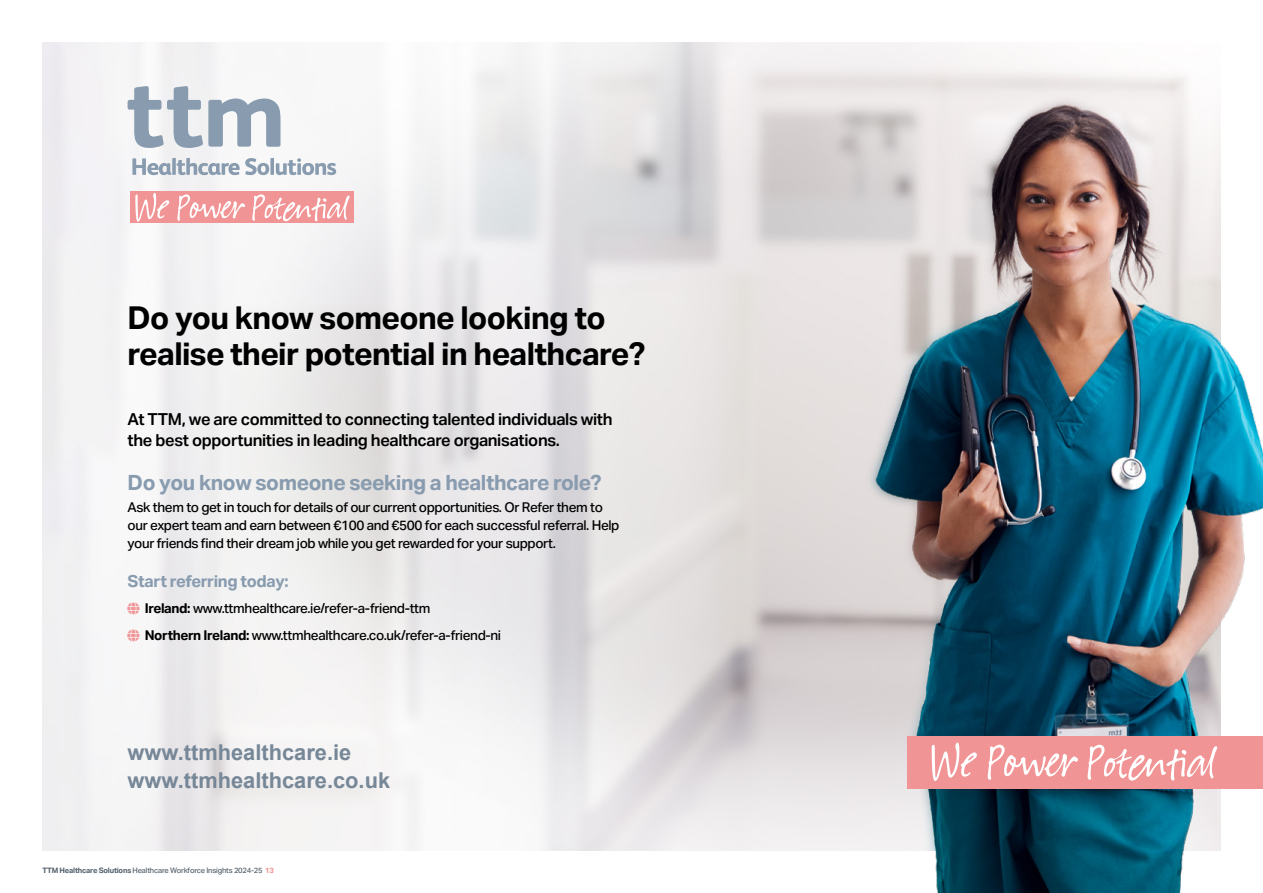
<style>
.page{position:relative;width:1263px;height:893px;background:#fff}
.page>*{position:absolute;margin:0;border:0;box-sizing:border-box;transform-origin:0 0}
.t1{font:700 31.5px/36px "Aktiv Grotesk";letter-spacing:-.02em;color:#000}
.t2{font:700 21.9px/28.7px "Arial";color:#768798}
.t3{font:700 21px "Aktiv Grotesk";letter-spacing:-.02em;color:#889baf}
.t4{font:600 16.5px/21px "Aktiv Grotesk";letter-spacing:-.02em;color:#000}
.t5{font:700 16.5px "Aktiv Grotesk";letter-spacing:-.02em;color:#889baf}
.t6{font:500 13.5px/18px "Aktiv Grotesk";letter-spacing:-.025em;color:#000}
.t7{font:500 7.5px "Aktiv Grotesk";letter-spacing:-.025em;color:#54616c}
.s1{font-weight:700}
.s2{font-weight:700;color:#f19495}
</style>
<div class="page">
<img style="left:841px;top:76px;width:422px;height:817px">
<div style="left:907px;top:736px;width:356px;height:52px;background:#f19495"></div>
<svg style="left:932px;top:742px;width:285px;height:39px"></svg>
<svg style="left:128px;top:86px;width:153px;height:62px"></svg>
<svg style="left:132px;top:158px;width:204px;height:17px"></svg>
<div style="left:130px;top:192px;width:223px;height:31px;background:#f19495"></div>
<svg style="left:135px;top:193px;width:215px;height:29px"></svg>
<h1 class="t1" style="left:128px;top:300px;width:519px">Do you know someone looking to realise their potential in healthcare?</h1>
<p class="t4" style="left:128px;top:409px;width:486px">At TTM, we are committed to connecting talented individuals with the best opportunities in leading healthcare organisations.</p>
<h3 class="t3" style="left:128px;top:471px;width:476px">Do you know someone seeking a healthcare role?</h3>
<p class="t6" style="left:128px;top:499px;width:493px">Ask them to get in touch for details of our current opportunities. Or Refer them to our expert team and earn between €100 and €500 for each successful referral. Help your friends find their dream job while you get rewarded for your support.</p>
<p class="t5" style="left:128px;top:572px;width:163px">Start referring today:</p>
<p class="t6" style="left:145px;top:595px;width:358px;line-height:26.5px"><span class="s1">Ireland:</span> www.ttmhealthcare.ie/refer-a-friend-ttm<br><span class="s1">Northern Ireland:</span> www.ttmhealthcare.co.uk/refer-a-friend-ni</p>
<h2 class="t2" style="left:128px;top:739px;width:264px">www.ttmhealthcare.ie www.ttmhealthcare.co.uk</h2>
<p class="t7" style="left:43px;top:866px;width:233px"><span class="s1">TTM Healthcare Solutions</span> Healthcare Workforce Insights 2024-25 <span class="s2">13</span></p>
</div>
